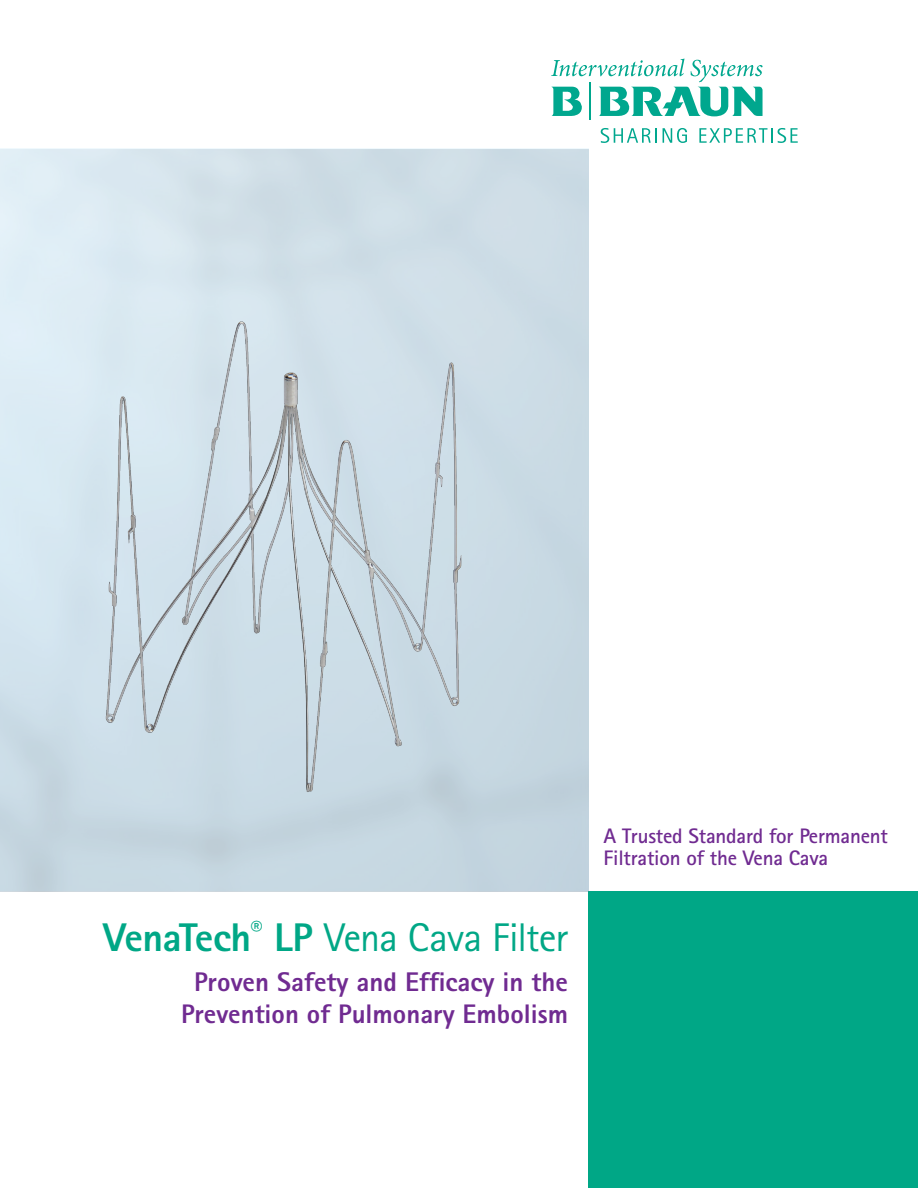
<style>
.page{position:relative;width:918px;height:1188px;background:#fff}
.page>*{position:absolute;margin:0;border:0;box-sizing:border-box;transform-origin:0 0}
.Headline{font:40.05px "Rotis Sans Serif";letter-spacing:-.025em;color:#00a786}
.Headline-2{font:800 27px "Rotis Sans Serif";color:#702b91}
.Headline-3{font:800 26.85px "Rotis Sans Serif";color:#702b91}
.t1{font:700 21px/22.5px "Rotis Sans Serif";letter-spacing:-.01em;color:#702b91}
.s1{font-weight:800}
</style>
<div class="page">
<div style="left:589px;top:891px;width:329px;height:297px;background:#00a786"></div>
<svg style="left:601px;top:128px;width:56px;height:15px"></svg>
<svg style="left:663px;top:128px;width:24px;height:15px"></svg>
<svg style="left:699px;top:128px;width:99px;height:15px"></svg>
<hr style="left:589px;top:82px;width:1px;height:38px;background:#00a78e">
<svg style="left:551px;top:59px;width:212px;height:57px"></svg>
<svg style="left:0;top:148px;width:589px;height:743px;background:#d0dfe8"></svg>
<div style="left:18px;top:255px;width:530px;height:645px;background:#231f20;opacity:.13"></div>
<p class="Headline" style="left:103px;top:914px;width:467px"><span class="s1">VenaTech</span><sup>®</sup> <span class="s1">LP</span> Vena Cava Filter</p>
<p class="Headline-2" style="left:194px;top:965px;width:375px">Proven Safety and Efficacy in the</p>
<p class="Headline-3" style="left:181px;top:997px;width:388px">Prevention of Pulmonary Embolism</p>
<p class="t1" style="left:604px;top:824px;width:286px">A Trusted Standard for Permanent<br>Filtration of the Vena Cava</p>
</div>
